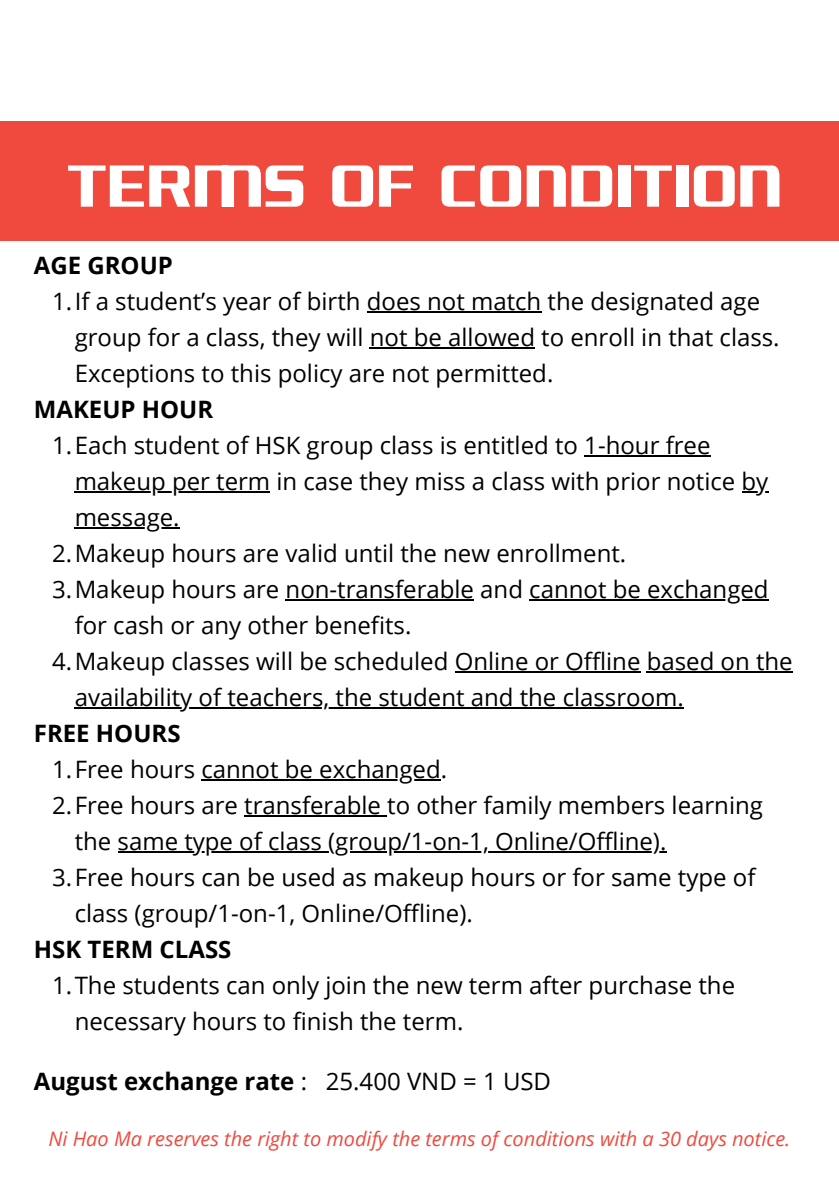
<style>
.page{position:relative;width:839px;height:1191px;background:#fff}
.page>*{position:absolute;margin:0;border:0;box-sizing:border-box;transform-origin:0 0}
.t1{font:64.4px "SVN The Voice";color:#fff}
.t2{font:24px/36px "Open Sans";color:#000}
.t3{font:700 24px "Open Sans";color:#000}
.t4{font:italic 20px "Open Sans";color:#f0493e}
.s1{font-weight:400}
</style>
<div class="page">
<hr style="left:367px;top:311px;width:174px;height:2px;background:#000">
<hr style="left:370px;top:347px;width:165px;height:2px;background:#000">
<hr style="left:584px;top:455px;width:126px;height:2px;background:#000">
<hr style="left:75px;top:491px;width:195px;height:2px;background:#000">
<hr style="left:741px;top:491px;width:27px;height:2px;background:#000">
<hr style="left:75px;top:527px;width:105px;height:2px;background:#000">
<hr style="left:285px;top:599px;width:189px;height:2px;background:#000">
<hr style="left:529px;top:599px;width:239px;height:2px;background:#000">
<hr style="left:454px;top:671px;width:186px;height:2px;background:#000">
<hr style="left:646px;top:671px;width:146px;height:2px;background:#000">
<hr style="left:75px;top:707px;width:609px;height:2px;background:#000">
<hr style="left:201px;top:779px;width:240px;height:2px;background:#000">
<hr style="left:244px;top:815px;width:143px;height:2px;background:#000">
<hr style="left:118px;top:851px;width:548px;height:2px;background:#000">
<div style="left:0;top:122px;width:838px;height:119px;background:#f0493e"></div>
<h1 class="t1" style="left:67px;top:144px;width:716px">TERMS OF CONDITION</h1>
<p class="t3" style="left:34px;top:248px;width:141px">AGE GROUP</p>
<p class="t2" style="left:75px;top:283px;width:706px;text-indent:-23px">1.If a student’s year of birth does not match the designated age group for a class, they will not be allowed to enroll in that class.<br>Exceptions to this policy are not permitted.</p>
<p class="t3" style="left:34px;top:392px;width:181px">MAKEUP HOUR</p>
<p class="t2" style="left:52px;top:427px;width:660px">1.Each student of HSK group class is entitled to 1-hour free</p>
<p class="t2" style="left:75px;top:463px;width:695px">makeup per term in case they miss a class with prior notice by</p>
<p class="t2" style="left:75px;top:499px;width:106px">message.</p>
<p class="t2" style="left:52px;top:535px;width:575px">2.Makeup hours are valid until the new enrollment.</p>
<p class="t2" style="left:52px;top:571px;width:718px">3.Makeup hours are non-transferable and cannot be exchanged</p>
<p class="t2" style="left:75px;top:607px;width:338px">for cash or any other benefits.</p>
<p class="t2" style="left:52px;top:643px;width:742px">4.Makeup classes will be scheduled Online or Offline based on the</p>
<p class="t2" style="left:75px;top:679px;width:610px">availability of teachers, the student and the classroom.</p>
<p class="t3" style="left:34px;top:716px;width:148px">FREE HOURS</p>
<p class="t2" style="left:52px;top:751px;width:396px">1.Free hours cannot be exchanged.</p>
<p class="t2" style="left:52px;top:787px;width:712px">2.Free hours are transferable to other family members learning</p>
<p class="t2" style="left:75px;top:823px;width:593px">the same type of class (group/1-on-1, Online/Offline).</p>
<p class="t2" style="left:52px;top:859px;width:704px">3.Free hours can be used as makeup hours or for same type of</p>
<p class="t2" style="left:75px;top:895px;width:400px">class (group/1-on-1, Online/Offline).</p>
<p class="t3" style="left:34px;top:932px;width:199px">HSK TERM CLASS</p>
<p class="t2" style="left:75px;top:967px;width:662px;text-indent:-23px">1.The students can only join the new term after purchase the necessary hours to finish the term.</p>
<p class="t3" style="left:34px;top:1064px;width:518px">August exchange rate <span class="s1">: 25.400 VND = 1 USD</span></p>
<p class="t4" style="left:48px;top:1125px;width:743px">Ni Hao Ma reserves the right to modify the terms of conditions with a 30 days notice.</p>
</div>
